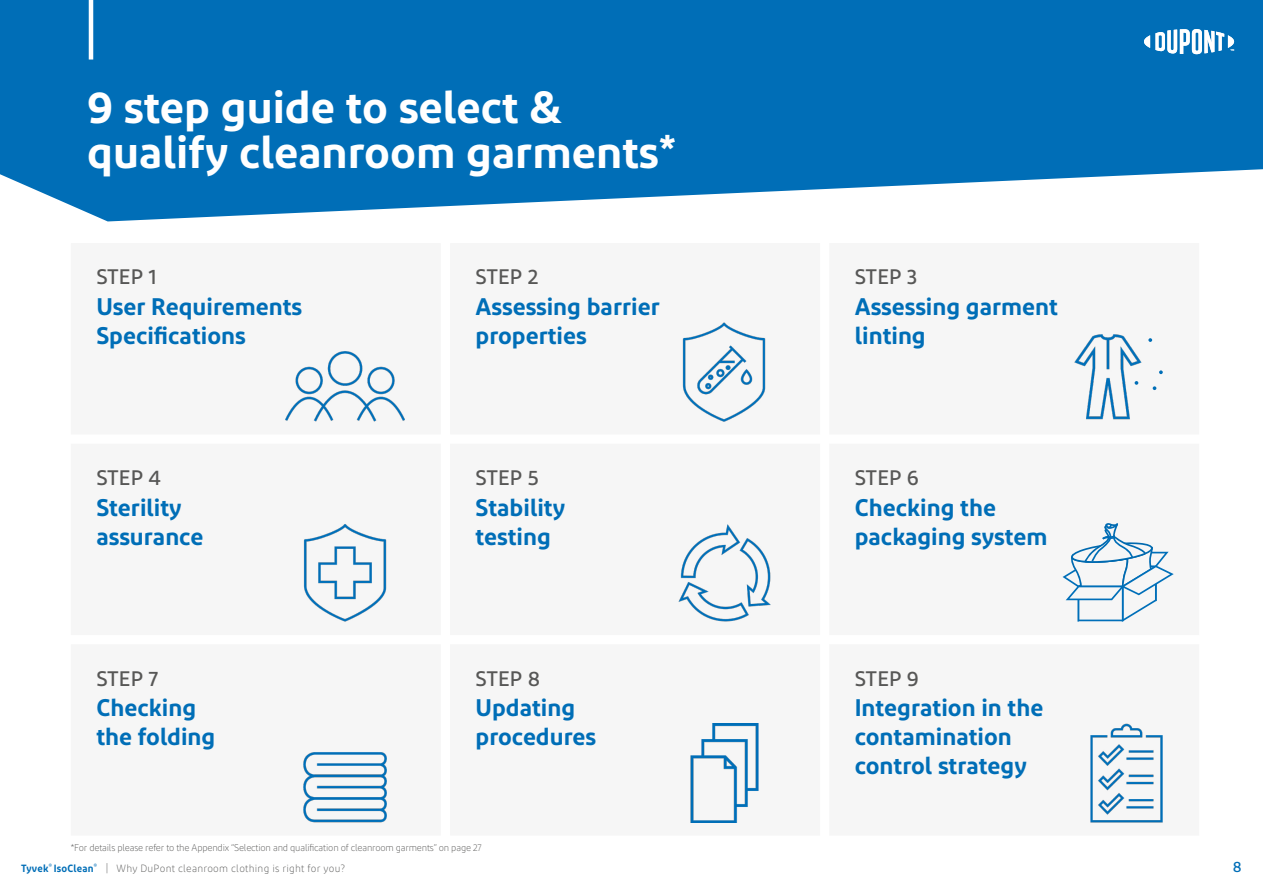
<style>
.page{position:relative;width:1263px;height:893px;background:#fff}
.page>*{position:absolute;margin:0;border:0;box-sizing:border-box;transform-origin:0 0}
.Intro-Titre_niv2{font:600 45px/45px "Diodrum";color:#fff}
.Titre{font:600 24px/28.8px "Diodrum";color:#006eb7}
.Titre-2{font:500 21px "Diodrum";color:#575756}
.t1{font:500 15px "Diodrum";color:#006eb7}
.t2{font:300 10.5px "Diodrum";letter-spacing:.025em;color:#575756;scale:.95 1}
.t3{font:600 10.5px "Diodrum";letter-spacing:.025em;color:#006eb7;scale:.95 1}
.Note_bas_de_page{font:300 9.75px "Diodrum";letter-spacing:-.02em;color:#575756;scale:.95 1}
</style>
<div class="page">
<svg style="left:0;top:0;width:1263px;height:221px;background:#1d7ebf"></svg>
<hr style="left:89px;top:0;width:4px;height:60px;background:#fff">
<img style="left:286px;top:351px;width:118px;height:70px">
<img style="left:683px;top:323px;width:82px;height:98px">
<img style="left:1074px;top:335px;width:67px;height:85px">
<svg style="left:1148px;top:338px;width:4px;height:4px"></svg>
<svg style="left:1159px;top:370px;width:4px;height:4px"></svg>
<svg style="left:1153px;top:386px;width:3px;height:4px"></svg>
<svg style="left:1134px;top:381px;width:4px;height:4px"></svg>
<img style="left:304px;top:523px;width:82px;height:99px">
<img style="left:678px;top:523px;width:92px;height:99px">
<svg style="left:1062px;top:523px;width:112px;height:99px"></svg>
<img style="left:304px;top:752px;width:82px;height:70px">
<img style="left:1091px;top:724px;width:72px;height:98px">
<img style="left:690px;top:724px;width:68px;height:98px">
<svg style="left:1144px;top:29px;width:90px;height:25px"></svg>
<p class="Intro-Titre_niv2" style="left:87px;top:83px;width:590px">9 step guide to select &amp; qualify cleanroom garments*</p>
<p class="Titre-2" style="left:96px;top:264px;width:62px">STEP 1</p>
<p class="Titre" style="left:96px;top:292px;width:207px">User Requirements<br>Specifications</p>
<p class="Titre-2" style="left:96px;top:464px;width:66px">STEP 4</p>
<p class="Titre" style="left:96px;top:492px;width:108px">Sterility assurance</p>
<p class="Titre-2" style="left:96px;top:665px;width:64px">STEP 7</p>
<p class="Titre" style="left:96px;top:693px;width:120px">Checking the folding</p>
<p class="Titre-2" style="left:476px;top:264px;width:64px">STEP 2</p>
<p class="Titre" style="left:476px;top:292px;width:186px">Assessing barrier properties</p>
<p class="Titre-2" style="left:476px;top:464px;width:65px">STEP 5</p>
<p class="Titre" style="left:476px;top:492px;width:91px">Stability testing</p>
<p class="Titre-2" style="left:476px;top:665px;width:66px">STEP 8</p>
<p class="Titre" style="left:476px;top:693px;width:122px">Updating procedures</p>
<p class="Titre-2" style="left:855px;top:264px;width:64px">STEP 3</p>
<p class="Titre" style="left:855px;top:292px;width:205px">Assessing garment linting</p>
<p class="Titre-2" style="left:855px;top:464px;width:66px">STEP 6</p>
<p class="Titre" style="left:855px;top:492px;width:194px">Checking the packaging system</p>
<p class="Titre-2" style="left:855px;top:665px;width:66px">STEP 9</p>
<p class="Titre" style="left:855px;top:693px;width:190px">Integration in the contamination control strategy</p>
<p class="Note_bas_de_page" style="left:71px;top:842px;width:434px">*For details please refer to the Appendix “Selection and qualification of cleanroom garments” on page 27</p>
<p class="t3" style="left:21px;top:861px;width:81px">Tyvek<sup>®</sup> IsoClean<sup>®</sup></p>
<p class="t2" style="left:106px;top:862px;width:253px">| Why DuPont cleanroom clothing is right for you?</p>
<p class="t1" style="left:1233px;top:857px;width:10px">8</p>
</div>
